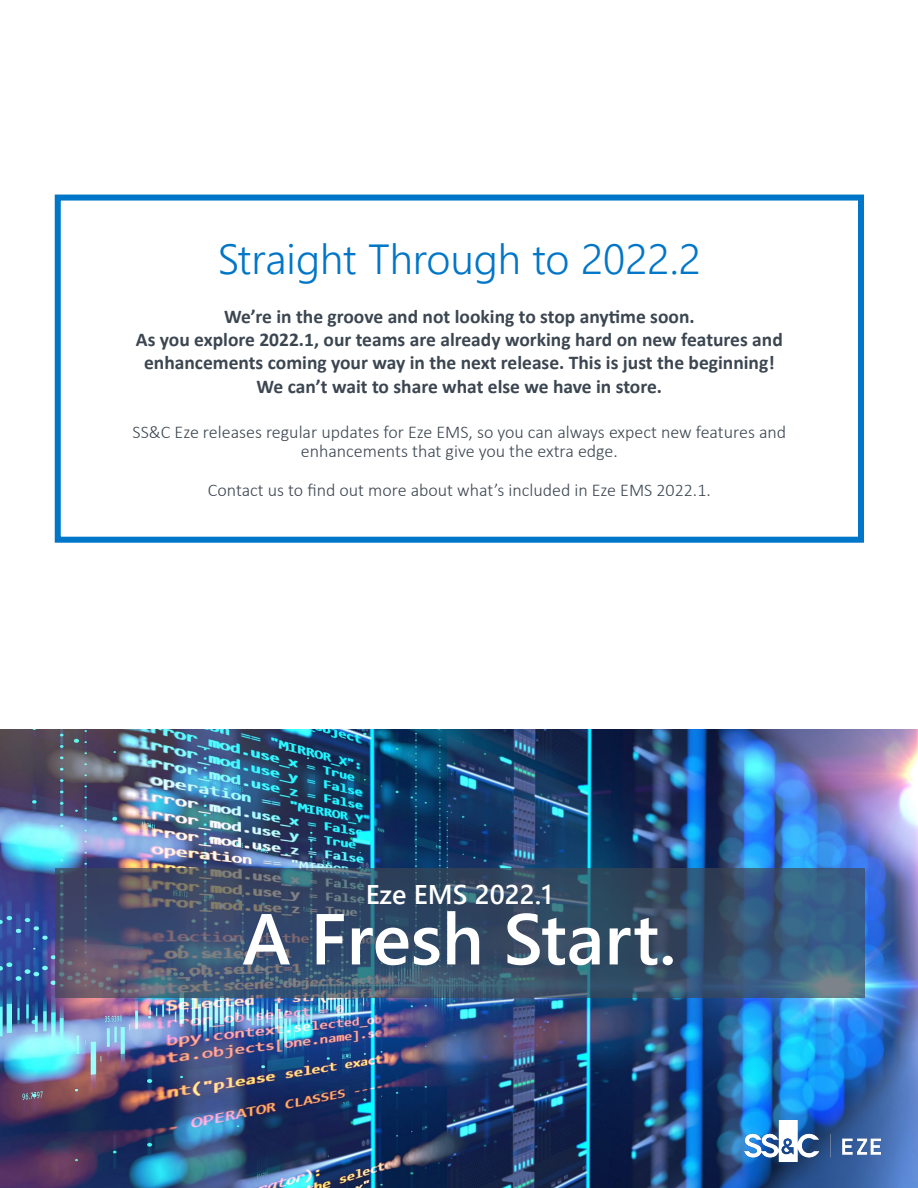
<style>
.page{position:relative;width:918px;height:1188px;background:#fff}
.page>*{position:absolute;margin:0;border:0;box-sizing:border-box;transform-origin:0 0}
.t1{font:600 72px "Segoe UI";color:#fff}
.t2{font:300 42px "Segoe UI";color:#0076c8}
.t3{font:600 27px "Segoe UI";color:#fff}
.t4{font:700 19.5px/23.4px "Calibri";color:#3c4651;text-align:center}
.t5{font:300 18px/19.5px "Calibri";color:#3c4651;text-align:center}
</style>
<div class="page">
<img style="left:0;top:729px;width:918px;height:459px">
<div style="left:55px;top:195px;width:809px;height:348px;border:6px solid #0076c8"></div>
<img style="left:744px;top:1121px;width:136px;height:40px">
<svg style="left:55px;top:869px;width:810px;height:129px;background:#3d536e"></svg>
<p class="t2" style="left:218px;top:220px;width:485px">Straight Through to 2022.2</p>
<p class="t4" style="left:136px;top:304px;width:648px">We’re in the groove and not looking to stop anytime soon.<br>As you explore 2022.1, our teams are already working hard on new features and enhancements coming your way in the next release. This is just the beginning!<br>We can’t wait to share what else we have in store.</p>
<p class="t5" style="left:133px;top:422px;width:655px">SS&amp;C Eze releases regular updates for Eze EMS, so you can always expect new features and enhancements that give you the extra edge.</p>
<p class="t5" style="left:208px;top:480px;width:504px">Contact us to find out more about what’s included in Eze EMS 2022.1.</p>
<p class="t3" style="left:366px;top:869px;width:188px">Eze EMS 2022.1</p>
<p class="t1" style="left:242px;top:871px;width:436px">A Fresh Start.</p>
</div>
